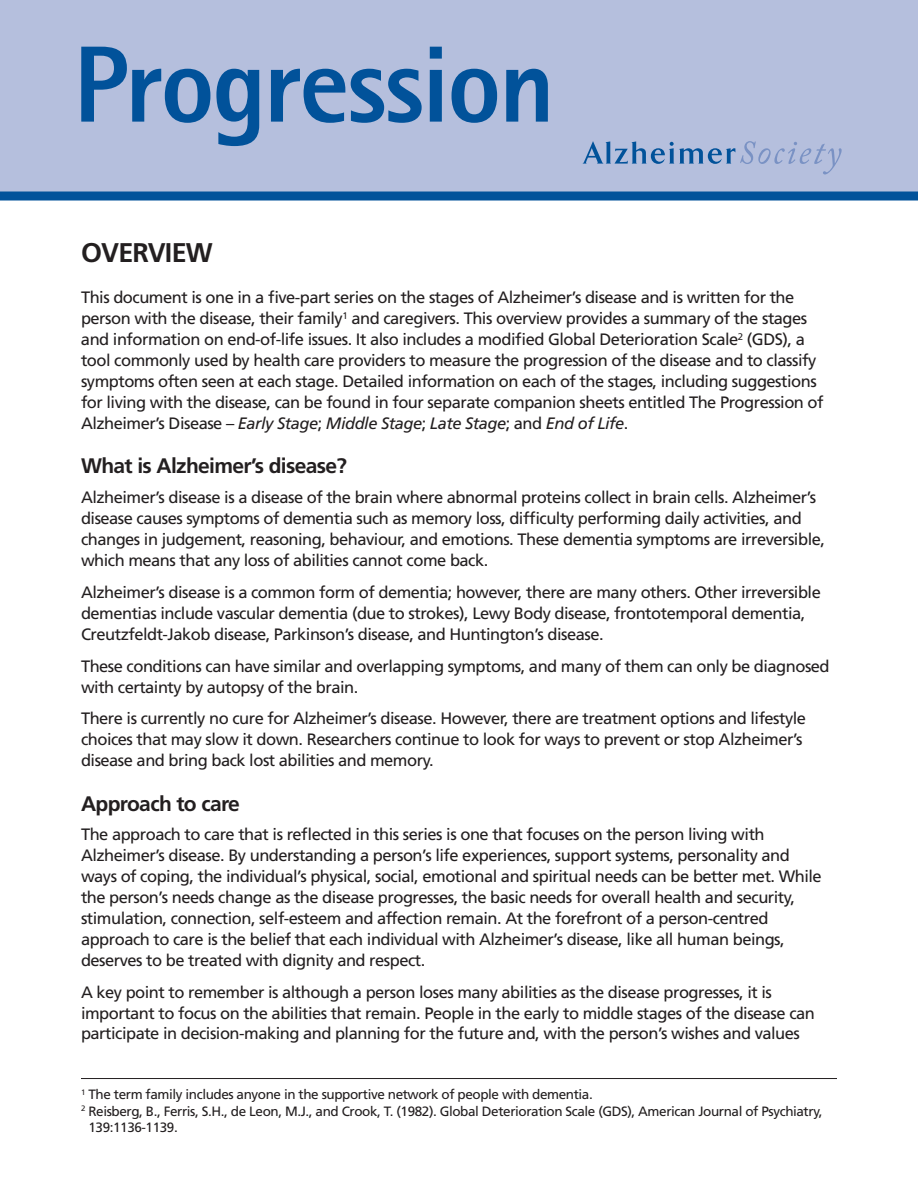
<style>
.page{position:relative;width:918px;height:1188px;background:#fff}
.page>*{position:absolute;margin:0;border:0;box-sizing:border-box;transform-origin:0 0}
.t1{font:800 108.6px "Rotis Sans Serif";letter-spacing:-.025em;color:#01529a}
.t2{font:700 27px "Frutiger";letter-spacing:-.03em;color:#231f20}
.sub_heading{font:700 21px "Frutiger";letter-spacing:-.03em;color:#231f20}
.body_copy{font:16.5px/21px "Frutiger";letter-spacing:-.03em;color:#231f20}
.body_copy-2{font:13.5px/16.5px "Frutiger";letter-spacing:-.03em;color:#231f20}
.s1{font-style:italic}
</style>
<div class="page">
<div style="left:0;top:0;width:918px;height:194px;background:#b5bfdd"></div>
<div style="left:0;top:192px;width:918px;height:9px;background:#01529a"></div>
<hr style="left:81px;top:1078px;width:756px;height:1px;background:#231f20">
<svg style="left:582px;top:141px;width:260px;height:33px"></svg>
<p class="t1" style="left:73px;top:16px;width:483px">Progression</p>
<p class="t2" style="left:81px;top:237px;width:133px">OVERVIEW</p>
<p class="body_copy" style="left:81px;top:287px;width:744px">This document is one in a five-part series on the stages of Alzheimer’s disease and is written for the person with the disease, their family<sup>1</sup> and caregivers. This overview provides a summary of the stages and information on end-of-life issues. It also includes a modified Global Deterioration Scale<sup>2</sup> (GDS), a tool commonly used by health care providers to measure the progression of the disease and to classify symptoms often seen at each stage. Detailed information on each of the stages, including suggestions for living with the disease, can be found in four separate companion sheets entitled The Progression of Alzheimer’s Disease – <span class="s1">Early Stage</span>; <span class="s1">Middle Stage</span>; <span class="s1">Late Stage</span>; and <span class="s1">End of Life</span>.</p>
<p class="sub_heading" style="left:81px;top:454px;width:268px">What is Alzheimer’s disease?</p>
<p class="body_copy" style="left:81px;top:487px;width:746px">Alzheimer’s disease is a disease of the brain where abnormal proteins collect in brain cells. Alzheimer’s disease causes symptoms of dementia such as memory loss, difficulty performing daily activities, and changes in judgement, reasoning, behaviour, and emotions. These dementia symptoms are irreversible, which means that any loss of abilities cannot come back.</p>
<p class="body_copy" style="left:81px;top:581px;width:741px">Alzheimer’s disease is a common form of dementia; however, there are many others. Other irreversible dementias include vascular dementia (due to strokes), Lewy Body disease, frontotemporal dementia,<br>Creutzfeldt-Jakob disease, Parkinson’s disease, and Huntington’s disease.</p>
<p class="body_copy" style="left:81px;top:655px;width:750px">These conditions can have similar and overlapping symptoms, and many of them can only be diagnosed with certainty by autopsy of the brain.</p>
<p class="body_copy" style="left:81px;top:708px;width:727px">There is currently no cure for Alzheimer’s disease. However, there are treatment options and lifestyle choices that may slow it down. Researchers continue to look for ways to prevent or stop Alzheimer’s disease and bring back lost abilities and memory.</p>
<p class="sub_heading" style="left:81px;top:791px;width:160px">Approach to care</p>
<p class="body_copy" style="left:81px;top:824px;width:742px">The approach to care that is reflected in this series is one that focuses on the person living with Alzheimer’s disease. By understanding a person’s life experiences, support systems, personality and ways of coping, the individual’s physical, social, emotional and spiritual needs can be better met. While the person’s needs change as the disease progresses, the basic needs for overall health and security, stimulation, connection, self-esteem and affection remain. At the forefront of a person-centred approach to care is the belief that each individual with Alzheimer’s disease, like all human beings, deserves to be treated with dignity and respect.</p>
<p class="body_copy" style="left:81px;top:982px;width:735px">A key point to remember is although a person loses many abilities as the disease progresses, it is important to focus on the abilities that remain. People in the early to middle stages of the disease can participate in decision-making and planning for the future and, with the person’s wishes and values</p>
<p class="body_copy-2" style="left:81px;top:1086px;width:513px"><sup>1</sup> The term family includes anyone in the supportive network of people with dementia.</p>
<p class="body_copy-2" style="left:88px;top:1103px;width:735px;text-indent:-7px"><sup>2</sup> Reisberg, B., Ferris, S.H., de Leon, M.J., and Crook, T. (1982). Global Deterioration Scale (GDS), American Journal of Psychiatry,<br>139:1136-1139.</p>
</div>
